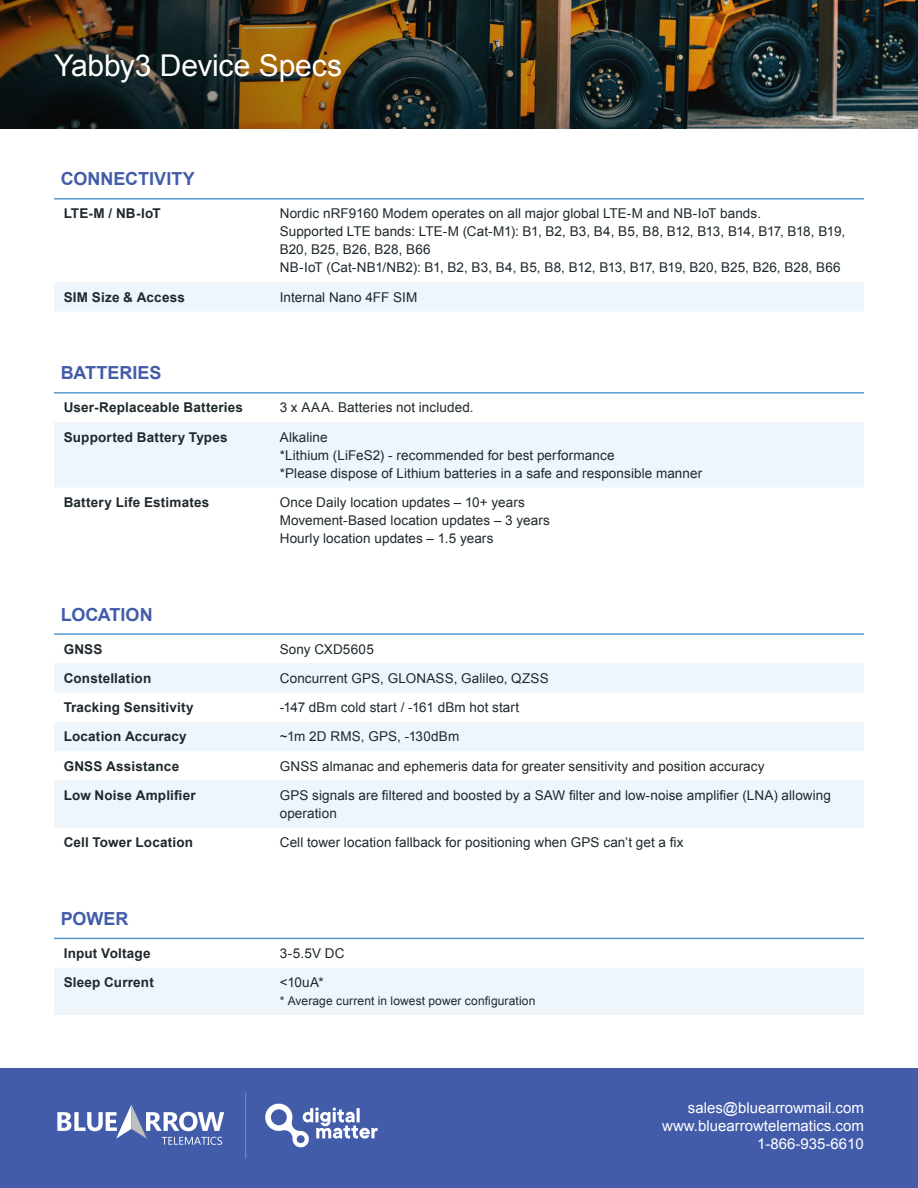
<style>
.page{position:relative;width:918px;height:1188px;background:#fff}
.page>*{position:absolute;margin:0;border:0;box-sizing:border-box;transform-origin:0 0}
.t1{font:30px "Arial";letter-spacing:-.005em;color:#fff}
.t2{font:700 18px "Arial";color:#435caa}
.Footer_style{font:15px "Arial";color:#fff}
.Cell-Body_Copy{font:13.5px/18px "Arial";letter-spacing:.005em;color:#1e282d}
.Cell-Body_Category{font:700 13.5px "Arial";letter-spacing:.015em;color:#1e282d}
.Cell-Body_Copy-2{font:12px "Arial";letter-spacing:.01em;color:#1e282d}
</style>
<div class="page">
<img style="left:0;top:0;width:918px;height:129px">
<div style="left:54px;top:282px;width:810px;height:29px;background:#eef5fb"></div>
<hr style="left:54px;top:198px;width:216px;height:2px;background:#569cd4">
<hr style="left:270px;top:198px;width:594px;height:2px;background:#569cd4">
<div style="left:54px;top:422px;width:810px;height:65px;background:#eef5fb"></div>
<hr style="left:54px;top:392px;width:216px;height:2px;background:#569cd4">
<hr style="left:270px;top:392px;width:594px;height:2px;background:#569cd4">
<svg style="left:54px;top:663px;width:810px;height:165px;fill:#eef5fb"></svg>
<hr style="left:54px;top:633px;width:216px;height:2px;background:#569cd4">
<hr style="left:270px;top:633px;width:594px;height:2px;background:#569cd4">
<div style="left:54px;top:968px;width:810px;height:47px;background:#eef5fb"></div>
<hr style="left:54px;top:938px;width:216px;height:1px;background:#569cd4">
<hr style="left:270px;top:938px;width:594px;height:1px;background:#569cd4">
<div style="left:0;top:1069px;width:918px;height:119px;background:#435caa"></div>
<hr style="left:245px;top:1093px;width:1px;height:65px;background:#569cd4">
<svg style="left:57px;top:1104px;width:167px;height:41px"></svg>
<svg style="left:265px;top:1103px;width:113px;height:44px"></svg>
<h2 class="t1" style="left:54px;top:46px;width:290px">Yabby3 Device Specs</h2>
<h3 class="t2" style="left:61px;top:167px;width:136px">CONNECTIVITY</h3>
<p class="Cell-Body_Category" style="left:64px;top:205px;width:99px">LTE-M / NB-IoT</p>
<p class="Cell-Body_Copy" style="left:280px;top:205px;width:567px">Nordic nRF9160 Modem operates on all major global LTE-M and NB-IoT bands.<br>Supported LTE bands: LTE-M (Cat-M1): B1, B2, B3, B4, B5, B8, B12, B13, B14, B17, B18, B19, B20, B25, B26, B28, B66<br>NB-IoT (Cat-NB1/NB2): B1, B2, B3, B4, B5, B8, B12, B13, B17, B19, B20, B25, B26, B28, B66</p>
<p class="Cell-Body_Category" style="left:64px;top:288px;width:123px">SIM Size &amp; Access</p>
<p class="Cell-Body_Copy" style="left:280px;top:288px;width:139px">Internal Nano 4FF SIM</p>
<h3 class="t2" style="left:61px;top:361px;width:102px">BATTERIES</h3>
<p class="Cell-Body_Category" style="left:64px;top:399px;width:181px">User-Replaceable Batteries</p>
<p class="Cell-Body_Copy" style="left:280px;top:399px;width:195px">3 x AAA. Batteries not included.</p>
<p class="Cell-Body_Category" style="left:64px;top:428px;width:165px">Supported Battery Types</p>
<p class="Cell-Body_Copy" style="left:280px;top:428px;width:424px">Alkaline<br>*Lithium (LiFeS2) - recommended for best performance<br>*Please dispose of Lithium batteries in a safe and responsible manner</p>
<p class="Cell-Body_Category" style="left:64px;top:493px;width:147px">Battery Life Estimates</p>
<p class="Cell-Body_Copy" style="left:280px;top:493px;width:272px">Once Daily location updates – 10+ years<br>Movement-Based location updates – 3 years<br>Hourly location updates – 1.5 years</p>
<h3 class="t2" style="left:61px;top:602px;width:93px">LOCATION</h3>
<p class="Cell-Body_Category" style="left:64px;top:640px;width:40px">GNSS</p>
<p class="Cell-Body_Copy" style="left:280px;top:640px;width:96px">Sony CXD5605</p>
<p class="Cell-Body_Category" style="left:64px;top:669px;width:89px">Constellation</p>
<p class="Cell-Body_Copy" style="left:280px;top:669px;width:271px">Concurrent GPS, GLONASS, Galileo, QZSS</p>
<p class="Cell-Body_Category" style="left:64px;top:699px;width:131px">Tracking Sensitivity</p>
<p class="Cell-Body_Copy" style="left:280px;top:699px;width:241px">-147 dBm cold start / -161 dBm hot start</p>
<p class="Cell-Body_Category" style="left:64px;top:728px;width:125px">Location Accuracy</p>
<p class="Cell-Body_Copy" style="left:280px;top:728px;width:181px">~1m 2D RMS, GPS, -130dBm</p>
<p class="Cell-Body_Category" style="left:64px;top:757px;width:117px">GNSS Assistance</p>
<p class="Cell-Body_Copy" style="left:280px;top:757px;width:486px">GNSS almanac and ephemeris data for greater sensitivity and position accuracy</p>
<p class="Cell-Body_Category" style="left:64px;top:786px;width:133px">Low Noise Amplifier</p>
<p class="Cell-Body_Copy" style="left:280px;top:786px;width:553px">GPS signals are filtered and boosted by a SAW filter and low-noise amplifier (LNA) allowing operation</p>
<p class="Cell-Body_Category" style="left:64px;top:834px;width:131px">Cell Tower Location</p>
<p class="Cell-Body_Copy" style="left:280px;top:834px;width:405px">Cell tower location fallback for positioning when GPS can’t get a fix</p>
<h3 class="t2" style="left:61px;top:907px;width:69px">POWER</h3>
<p class="Cell-Body_Category" style="left:64px;top:944px;width:88px">Input Voltage</p>
<p class="Cell-Body_Copy" style="left:280px;top:944px;width:66px">3-5.5V DC</p>
<p class="Cell-Body_Category" style="left:64px;top:974px;width:92px">Sleep Current</p>
<p class="Cell-Body_Copy" style="left:280px;top:974px;width:45px">&lt;10uA*</p>
<p class="Cell-Body_Copy-2" style="left:280px;top:993px;width:257px">* Average current in lowest power configuration</p>
<p class="Footer_style" style="left:688px;top:1098px;width:178px">sales@bluearrowmail.com</p>
<p class="Footer_style" style="left:662px;top:1116px;width:203px">www.bluearrowtelematics.com</p>
<p class="Footer_style" style="left:757px;top:1134px;width:108px">1-866-935-6610</p>
</div>
